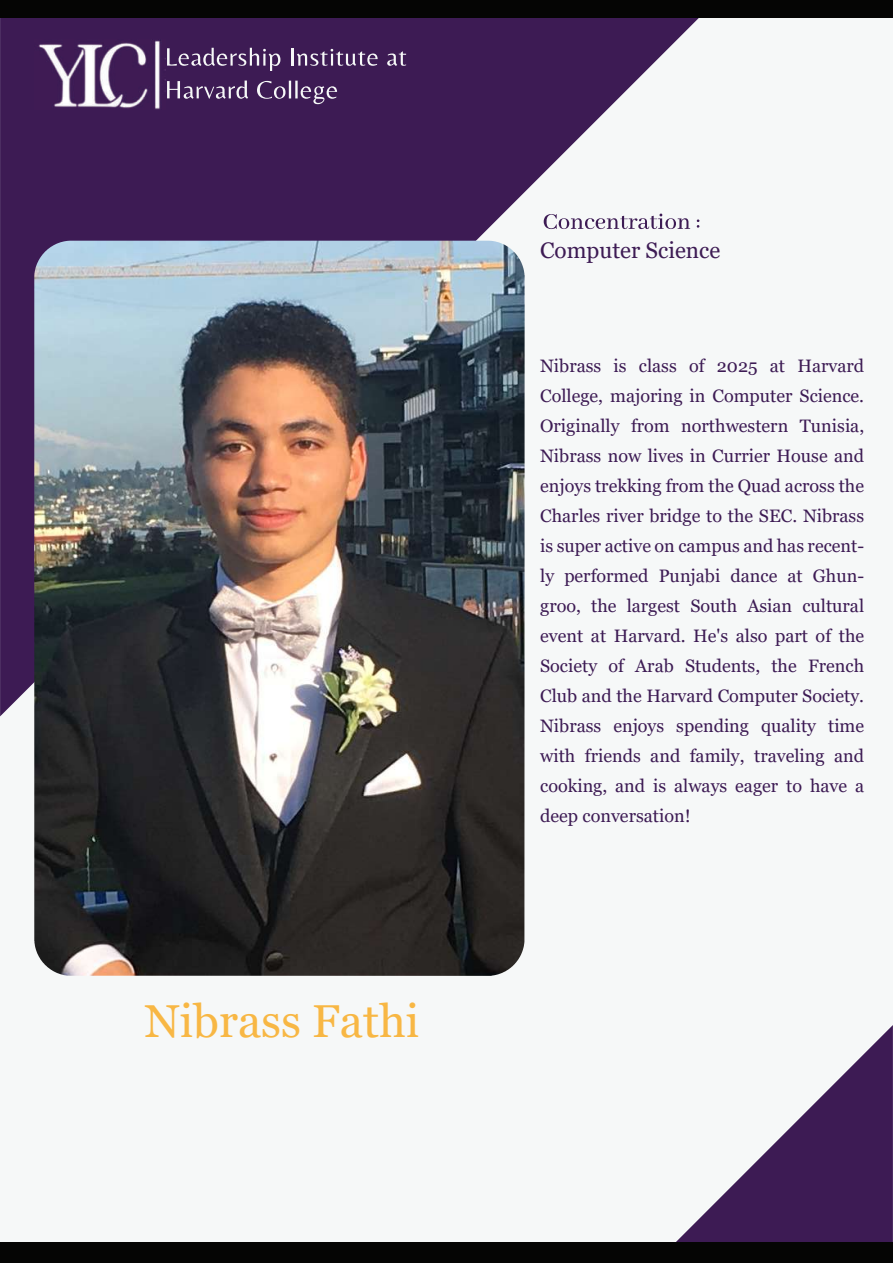
<style>
.page{position:relative;width:893px;height:1263px;background:#f6f8f8}
.page>*{position:absolute;margin:0;border:0;box-sizing:border-box;transform-origin:0 0}
.t1{font:46.2px "Georgia";color:#f8b744}
.t2{font:22.5px "Georgia";color:#3d1b54}
.t3{font:18px/30px "Georgia";color:#3d1b54;text-align:justify}
</style>
<div class="page">
<svg style="left:0;top:17px;width:717px;height:699px;fill:#3d1b54"></svg>
<div style="left:0;top:0;width:893px;height:17px;background:#050504"></div>
<img style="left:34px;top:241px;width:491px;height:735px">
<svg style="left:544px;top:214px;width:146px;height:15px"></svg>
<svg style="left:697px;top:219px;width:2px;height:9px"></svg>
<svg style="left:676px;top:1025px;width:217px;height:217px"></svg>
<div style="left:0;top:1242px;width:893px;height:21px;background:#050504"></div>
<img style="left:34px;top:39px;width:131px;height:71px">
<svg style="left:167px;top:48px;width:113px;height:23px;background:#624775"></svg>
<svg style="left:291px;top:48px;width:87px;height:18px"></svg>
<svg style="left:387px;top:51px;width:19px;height:15px"></svg>
<svg style="left:167px;top:81px;width:81px;height:18px"></svg>
<svg style="left:257px;top:81px;width:34px;height:18px"></svg>
<hr style="left:295px;top:81px;width:3px;height:17px;background:#f6f8f8">
<svg style="left:301px;top:86px;width:36px;height:18px"></svg>
<h1 class="t1" style="left:144px;top:993px;width:277px">Nibrass Fathi</h1>
<p class="t2" style="left:540px;top:236px;width:182px">Computer Science</p>
<p class="t3" style="left:540px;top:351px;width:326px">Nibrass is class of 2025 at Harvard College, majoring in Computer Science.<br>Originally from northwestern Tunisia, Nibrass now lives in Currier House and enjoys trekking from the Quad across the Charles river bridge to the SEC. Nibrass is super active on campus and has recent&shy;ly performed Punjabi dance at Ghun&shy;groo, the largest South Asian cultural event at Harvard. He's also part of the Society of Arab Students, the French Club and the Harvard Computer Society.<br>Nibrass enjoys spending quality time with friends and family, traveling and cooking, and is always eager to have a deep conversation!</p>
</div>
